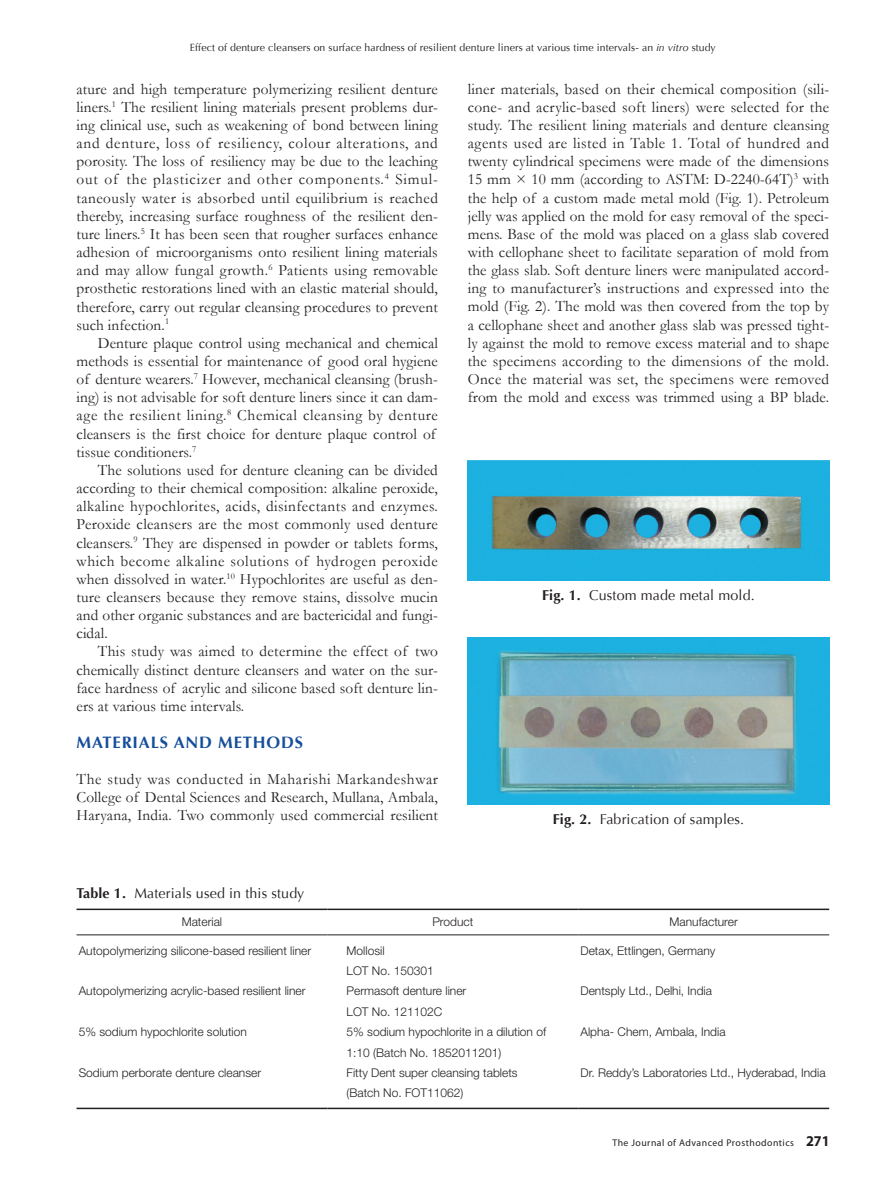
<style>
.page{position:relative;width:893px;height:1191px;background:#fff}
.page>*{position:absolute;margin:0;border:0;box-sizing:border-box;transform-origin:0 0}
.t1{font:700 16.5px "Optima";letter-spacing:.05em;color:#154e9b}
.t2{font:15.75px/18.1px "Garamond";letter-spacing:.01em;color:#231f20;text-align:justify}
.t3{font:14.25px "Optima";letter-spacing:.01em;color:#231f20}
.t4{font:300 12px "Helvetica Neue LT Pro";color:#231f20}
.t5{font:10.5px "Optima";letter-spacing:.01em;color:#231f20}
.t6{font:9.75px "Myriad Pro";letter-spacing:.05em;color:#231f20}
.s1{font-style:italic}
.s2{font-weight:700}
.s3{font-weight:700;font-size:15px}
</style>
<div class="page">
<hr style="left:77px;top:908px;width:250px;height:2px;background:#231f20">
<hr style="left:327px;top:908px;width:251px;height:2px;background:#231f20">
<hr style="left:578px;top:908px;width:251px;height:2px;background:#231f20">
<hr style="left:77px;top:934px;width:250px;height:1px;background:#231f20">
<hr style="left:327px;top:934px;width:251px;height:1px;background:#231f20">
<hr style="left:578px;top:934px;width:251px;height:1px;background:#231f20">
<hr style="left:77px;top:1107px;width:250px;height:2px;background:#231f20">
<hr style="left:327px;top:1107px;width:251px;height:2px;background:#231f20">
<hr style="left:578px;top:1107px;width:251px;height:2px;background:#231f20">
<img style="left:468px;top:461px;width:361px;height:119px">
<img style="left:468px;top:637px;width:361px;height:167px">
<p class="t5" style="left:190px;top:42px;width:527px">Effect of denture cleansers on surface hardness of resilient denture liners at various time intervals- an <span class="s1">in vitro</span> study</p>
<p class="t2" style="left:77px;top:79px;width:363px">ature and high temperature polymerizing resilient denture liners.<sup>1</sup> The resilient lining materials present problems dur&shy;ing clinical use, such as weakening of bond between lining and denture, loss of resiliency, colour alterations, and porosity. The loss of resiliency may be due to the leaching out of the plasticizer and other components.<sup>4</sup> Simul&shy;taneously water is absorbed until equilibrium is reached thereby, increasing surface roughness of the resilient den&shy;ture liners.<sup>5</sup> It has been seen that rougher surfaces enhance adhesion of microorganisms onto resilient lining materials and may allow fungal growth.<sup>6</sup> Patients using removable prosthetic restorations lined with an elastic material should, therefore, carry out regular cleansing procedures to prevent such infection.<sup>1</sup></p>
<p class="t2" style="left:77px;top:333px;width:363px;text-align:left;text-indent:21px">Denture plaque control using mechanical and chemical methods is essential for maintenance of good oral hygiene of denture wearers.<sup>7</sup> However, mechanical cleansing (brush&shy;ing) is not advisable for soft denture liners since it can dam&shy;age the resilient lining.<sup>8</sup> Chemical cleansing by denture cleansers is the first choice for denture plaque control of tissue conditioners.<sup>7</sup></p>
<p class="t2" style="left:77px;top:460px;width:363px;text-indent:21px">The solutions used for denture cleaning can be divided according to their chemical composition: alkaline peroxide, alkaline hypochlorites, acids, disinfectants and enzymes.<br>Peroxide cleansers are the most commonly used denture cleansers.<sup>9</sup> They are dispensed in powder or tablets forms, which become alkaline solutions of hydrogen peroxide when dissolved in water.<sup>10</sup> Hypochlorites are useful as den&shy;ture cleansers because they remove stains, dissolve mucin and other organic substances and are bactericidal and fungi&shy;cidal.</p>
<p class="t2" style="left:77px;top:642px;width:363px;text-indent:21px">This study was aimed to determine the effect of two chemically distinct denture cleansers and water on the sur&shy;face hardness of acrylic and silicone based soft denture lin&shy;ers at various time intervals.</p>
<p class="t1" style="left:77px;top:733px;width:228px">MATERIALS AND METHODS</p>
<p class="t2" style="left:77px;top:769px;width:363px">The study was conducted in Maharishi Markandeshwar College of Dental Sciences and Research, Mullana, Ambala, Haryana, India. Two commonly used commercial resilient</p>
<p class="t2" style="left:468px;top:79px;width:363px">liner materials, based on their chemical composition (sili&shy;cone- and acrylic-based soft liners) were selected for the study. The resilient lining materials and denture cleansing agents used are listed in Table 1. Total of hundred and twenty cylindrical specimens were made of the dimensions 15 mm × 10 mm (according to ASTM: D-2240-64T)<sup>3</sup> with the help of a custom made metal mold (Fig. 1). Petroleum jelly was applied on the mold for easy removal of the speci&shy;mens. Base of the mold was placed on a glass slab covered with cellophane sheet to facilitate separation of mold from the glass slab. Soft denture liners were manipulated accord&shy;ing to manufacturer’s instructions and expressed into the mold (Fig. 2). The mold was then covered from the top by a cellophane sheet and another glass slab was pressed tight&shy;ly against the mold to remove excess material and to shape the specimens according to the dimensions of the mold.<br>Once the material was set, the specimens were removed from the mold and excess was trimmed using a BP blade.</p>
<p class="t3" style="left:542px;top:586px;width:214px"><span class="s2">Fig. 1.</span> Custom made metal mold.</p>
<p class="t3" style="left:553px;top:810px;width:193px"><span class="s2">Fig. 2.</span> Fabrication of samples.</p>
<p class="t3" style="left:77px;top:884px;width:229px"><span class="s2">Table 1.</span> Materials used in this study</p>
<p class="t4" style="left:182px;top:914px;width:42px">Material</p>
<p class="t4" style="left:432px;top:914px;width:42px">Product</p>
<p class="t4" style="left:670px;top:914px;width:70px">Manufacturer</p>
<p class="t4" style="left:79px;top:943px;width:234px">Autopolymerizing silicone-based resilient liner</p>
<p class="t4" style="left:347px;top:943px;width:39px">Mollosil</p>
<p class="t4" style="left:580px;top:943px;width:136px">Detax, Ettlingen, Germany</p>
<p class="t4" style="left:347px;top:963px;width:89px">LOT No. 150301</p>
<p class="t4" style="left:79px;top:983px;width:228px">Autopolymerizing acrylic-based resilient liner</p>
<p class="t4" style="left:347px;top:983px;width:121px">Permasoft denture liner</p>
<p class="t4" style="left:580px;top:983px;width:133px">Dentsply Ltd., Delhi, India</p>
<p class="t4" style="left:347px;top:1004px;width:97px">LOT No. 121102C</p>
<p class="t4" style="left:79px;top:1024px;width:170px">5% sodium hypochlorite solution</p>
<p class="t4" style="left:347px;top:1024px;width:201px">5% sodium hypochlorite in a dilution of</p>
<p class="t4" style="left:580px;top:1024px;width:147px">Alpha- Chem, Ambala, India</p>
<p class="t4" style="left:347px;top:1045px;width:156px">1:10 (Batch No. 1852011201)</p>
<p class="t4" style="left:79px;top:1065px;width:184px">Sodium perborate denture cleanser</p>
<p class="t4" style="left:347px;top:1065px;width:173px">Fitty Dent super cleansing tablets</p>
<p class="t4" style="left:580px;top:1065px;width:247px">Dr. Reddy’s Laboratories Ltd., Hyderabad, India</p>
<p class="t4" style="left:347px;top:1085px;width:118px">(Batch No. FOT11062)</p>
<p class="t6" style="left:612px;top:1136px;width:219px">The Journal of Advanced Prosthodontics <span class="s3">271</span></p>
</div>
